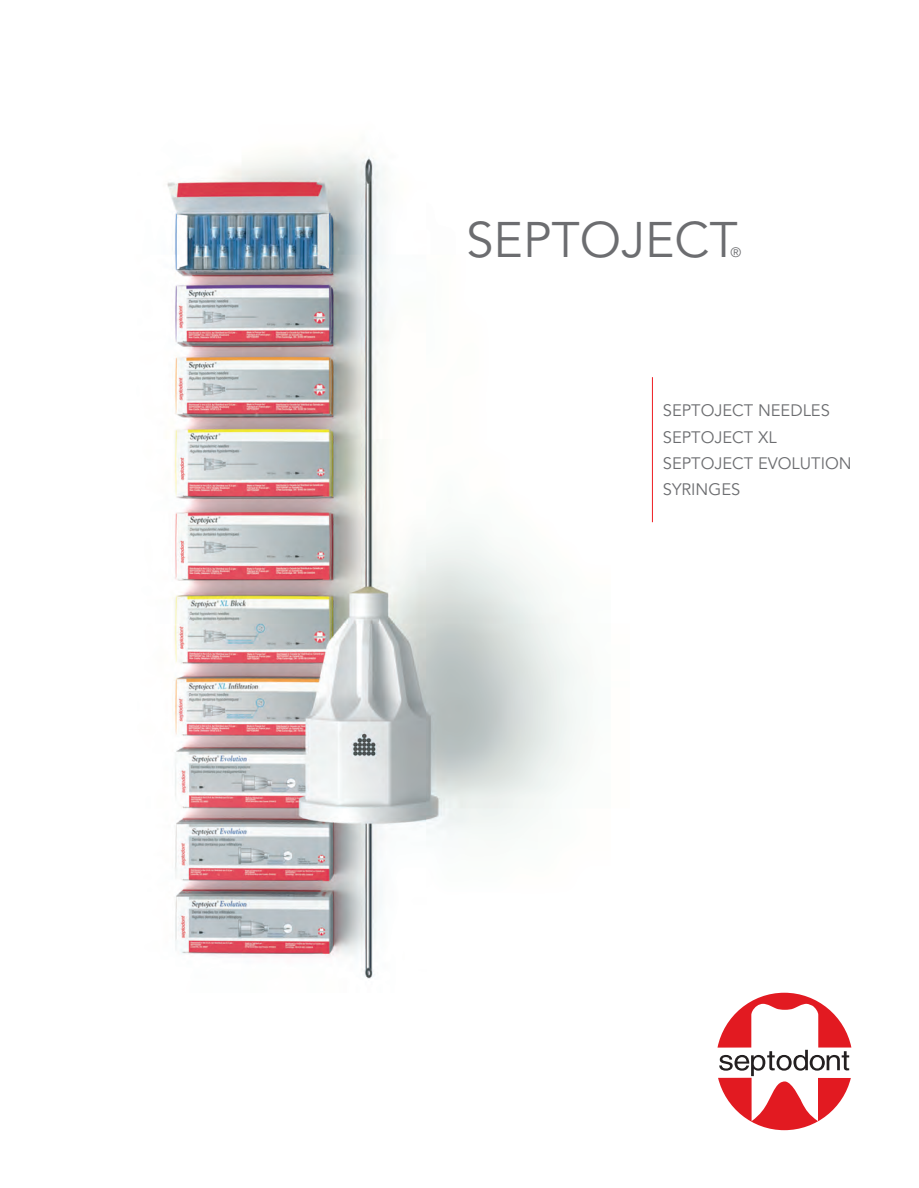
<style>
.page{position:relative;width:919px;height:1188px;background:#fff}
.page>*{position:absolute;margin:0;border:0;box-sizing:border-box;transform-origin:0 0}
.t1{font:49.5px "Avenir LT Std";color:#6c6d70}
.t2{font:16.5px "Avenir LT Std";color:#6c6d70}
.t3{font:13.5px "Avenir LT Std";color:#6c6d70}
</style>
<div class="page">
<img style="left:167px;top:154px;width:414px;height:825px">
<hr style="left:651px;top:377px;width:1px;height:145px;background:#ee1d23">
<svg style="left:717px;top:992px;width:133px;height:137px"></svg>
<p class="t1" style="left:466px;top:211px;width:273px">SEPTOJECT</p>
<p class="t3" style="left:730px;top:245px;width:12px">®</p>
<p class="t2" style="left:662px;top:401px;width:168px">SEPTOJECT NEEDLES</p>
<p class="t2" style="left:662px;top:427px;width:115px">SEPTOJECT XL</p>
<p class="t2" style="left:662px;top:453px;width:190px">SEPTOJECT EVOLUTION</p>
<p class="t2" style="left:662px;top:480px;width:79px">SYRINGES</p>
</div>
